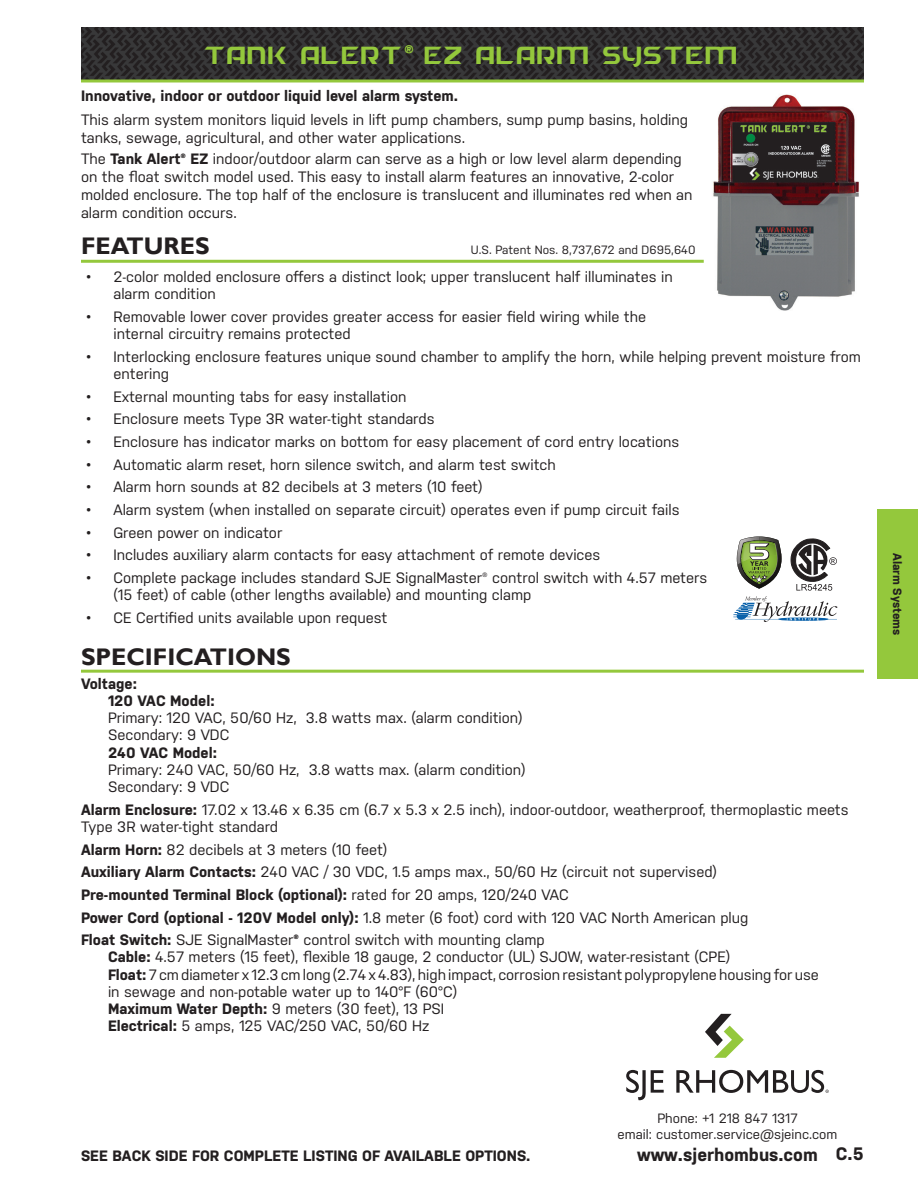
<style>
.page{position:relative;width:918px;height:1188px;background:#fff}
.page>*{position:absolute;margin:0;border:0;box-sizing:border-box;transform-origin:0 0}
.Headline{font:27px "HYDRO";letter-spacing:-.05em;color:#94c83c;scale:.75 1}
.Subhead_2{font:700 24px "Gill Sans";color:#231f20}
.Body_indent{font:700 24px "Gill Sans";color:#231f20}
.t1{font:700 18px "Nudista";color:#231f20}
.t2{font:15px/17.2px "Nudista";color:#231f20}
.t3{font:700 15px "Nudista";color:#231f20}
.t4{font:13.5px "Nudista";color:#231f20}
.t5{font:12px "Nudista";color:#231f20}
.t6{font:700 12px "Nudista";color:#231f20}
.s1{font-family:"Nudista";font-weight:700}
.s2{font-weight:700}
.s3{font-weight:400}
</style>
<div class="page">
<img style="left:81px;top:27px;width:783px;height:53px">
<hr style="left:81px;top:260px;width:623px;height:3px;background:#94c83c">
<hr style="left:81px;top:670px;width:783px;height:3px;background:#94c83c">
<img style="left:713px;top:94px;width:146px;height:217px">
<svg style="left:733px;top:537px;width:104px;height:85px"></svg>
<hr style="left:81px;top:80px;width:783px;height:2px;background:#94c83c">
<svg style="left:626px;top:1070px;width:38px;height:30px"></svg>
<svg style="left:705px;top:1014px;width:39px;height:44px"></svg>
<svg style="left:676px;top:1070px;width:153px;height:23px"></svg>
<div style="left:878px;top:509px;width:40px;height:170px;background:#94c83c"></div>
<p class="Headline" style="left:205px;top:38px;width:715px">TANK ALERT<span class="s1">®</span> EZ ALARM SYSTEM</p>
<p class="t3" style="left:81px;top:88px;width:379px">Innovative, indoor or outdoor liquid level alarm system.</p>
<p class="t2" style="left:81px;top:110px;width:609px;line-height:18px">This alarm system monitors liquid levels in lift pump chambers, sump pump basins, holding tanks, sewage, agricultural, and other water applications.</p>
<p class="t2" style="left:81px;top:150px;width:613px;line-height:18px">The <span class="s2">Tank Alert® EZ</span> indoor/outdoor alarm can serve as a high or low level alarm depending on the float switch model used. This easy to install alarm features an innovative, 2-color molded enclosure. The top half of the enclosure is translucent and illuminates red when an alarm condition occurs.</p>
<p class="Body_indent" style="left:81px;top:231px;width:130px">FEATURES</p>
<p class="t5" style="left:471px;top:243px;width:226px">U.S. Patent Nos. 8,737,672 and D695,640</p>
<p class="t2" style="left:113px;top:268px;width:561px;text-indent:-27px">• 2-color molded enclosure offers a distinct look; upper translucent half illuminates in alarm condition</p>
<p class="t2" style="left:113px;top:308px;width:534px;text-indent:-27px">• Removable lower cover provides greater access for easier field wiring while the internal circuitry remains protected</p>
<p class="t2" style="left:113px;top:348px;width:749px;text-indent:-27px">• Interlocking enclosure features unique sound chamber to amplify the horn, while helping prevent moisture from entering</p>
<p class="t2" style="left:86px;top:388px;width:322px">• External mounting tabs for easy installation</p>
<p class="t2" style="left:86px;top:410px;width:350px">• Enclosure meets Type 3R water-tight standards</p>
<p class="t2" style="left:86px;top:433px;width:594px">• Enclosure has indicator marks on bottom for easy placement of cord entry locations</p>
<p class="t2" style="left:86px;top:456px;width:471px">• Automatic alarm reset, horn silence switch, and alarm test switch</p>
<p class="t2" style="left:86px;top:478px;width:398px">• Alarm horn sounds at 82 decibels at 3 meters (10 feet)</p>
<p class="t2" style="left:86px;top:501px;width:595px">• Alarm system (when installed on separate circuit) operates even if pump circuit fails</p>
<p class="t2" style="left:86px;top:524px;width:197px">• Green power on indicator</p>
<p class="t2" style="left:86px;top:546px;width:515px">• Includes auxiliary alarm contacts for easy attachment of remote devices</p>
<p class="t2" style="left:113px;top:569px;width:596px;text-indent:-27px">• Complete package includes standard SJE SignalMaster® control switch with 4.57 meters (15 feet) of cable (other lengths available) and mounting clamp</p>
<p class="t2" style="left:86px;top:609px;width:302px">• CE Certified units available upon request</p>
<p class="Subhead_2" style="left:81px;top:642px;width:211px">SPECIFICATIONS</p>
<p class="t3" style="left:81px;top:675px;width:57px">Voltage:</p>
<p class="t3" style="left:108px;top:692px;width:108px">120 VAC Model:</p>
<p class="t2" style="left:108px;top:709px;width:416px">Primary: 120 VAC, 50/60 Hz, 3.8 watts max. (alarm condition)</p>
<p class="t2" style="left:108px;top:726px;width:123px">Secondary: 9 VDC</p>
<p class="t3" style="left:108px;top:744px;width:111px">240 VAC Model:</p>
<p class="t2" style="left:108px;top:761px;width:419px">Primary: 240 VAC, 50/60 Hz, 3.8 watts max. (alarm condition)</p>
<p class="t2" style="left:108px;top:778px;width:123px">Secondary: 9 VDC</p>
<p class="t2" style="left:81px;top:801px;width:769px"><span class="s2">Alarm Enclosure:</span> 17.02 x 13.46 x 6.35 cm (6.7 x 5.3 x 2.5 inch), indoor-outdoor, weatherproof, thermoplastic meets<br>Type 3R water-tight standard</p>
<p class="t2" style="left:81px;top:841px;width:308px"><span class="s2">Alarm Horn:</span> 82 decibels at 3 meters (10 feet)</p>
<p class="t2" style="left:81px;top:863px;width:638px"><span class="s2">Auxiliary Alarm Contacts:</span> 240 VAC / 30 VDC, 1.5 amps max., 50/60 Hz (circuit not supervised)</p>
<p class="t3" style="left:81px;top:886px;width:489px">Pre-mounted Terminal Block (optional): <span class="s3">rated for 20 amps, 120/240 VAC</span></p>
<p class="t2" style="left:81px;top:909px;width:669px"><span class="s2">Power Cord (optional - 120V Model only):</span> 1.8 meter (6 foot) cord with 120 VAC North American plug</p>
<p class="t2" style="left:81px;top:931px;width:465px"><span class="s2">Float Switch:</span> SJE SignalMaster<span class="s2">®</span> control switch with mounting clamp</p>
<p class="t2" style="left:108px;top:948px;width:624px"><span class="s2">Cable:</span> 4.57 meters (15 feet), flexible 18 gauge, 2 conductor (UL) SJOW, water-resistant (CPE)</p>
<p class="t2" style="left:108px;top:966px;width:712px"><span class="s2">Float:</span> 7 cm diameter x 12.3 cm long (2.74 x 4.83), high impact, corrosion resistant polypropylene housing for use in sewage and non-potable water up to 140°F (60°C)</p>
<p class="t2" style="left:108px;top:1000px;width:338px"><span class="s2">Maximum Water Depth:</span> 9 meters (30 feet), 13 PSI</p>
<p class="t2" style="left:108px;top:1017px;width:323px"><span class="s2">Electrical:</span> 5 amps, 125 VAC/250 VAC, 50/60 Hz</p>
<p class="t6" style="left:904px;top:553px;width:84px;rotate:90deg">Alarm Systems</p>
<p class="t3" style="left:81px;top:1147px;width:451px">SEE BACK SIDE FOR COMPLETE LISTING OF AVAILABLE OPTIONS.</p>
<p class="t4" style="left:657px;top:1111px;width:142px">Phone: +1 218 847 1317</p>
<p class="t4" style="left:618px;top:1127px;width:221px">email: customer.service@sjeinc.com</p>
<p class="t1" style="left:637px;top:1144px;width:182px">www.sjerhombus.com</p>
<p class="t1" style="left:836px;top:1144px;width:29px">C.5</p>
</div>
